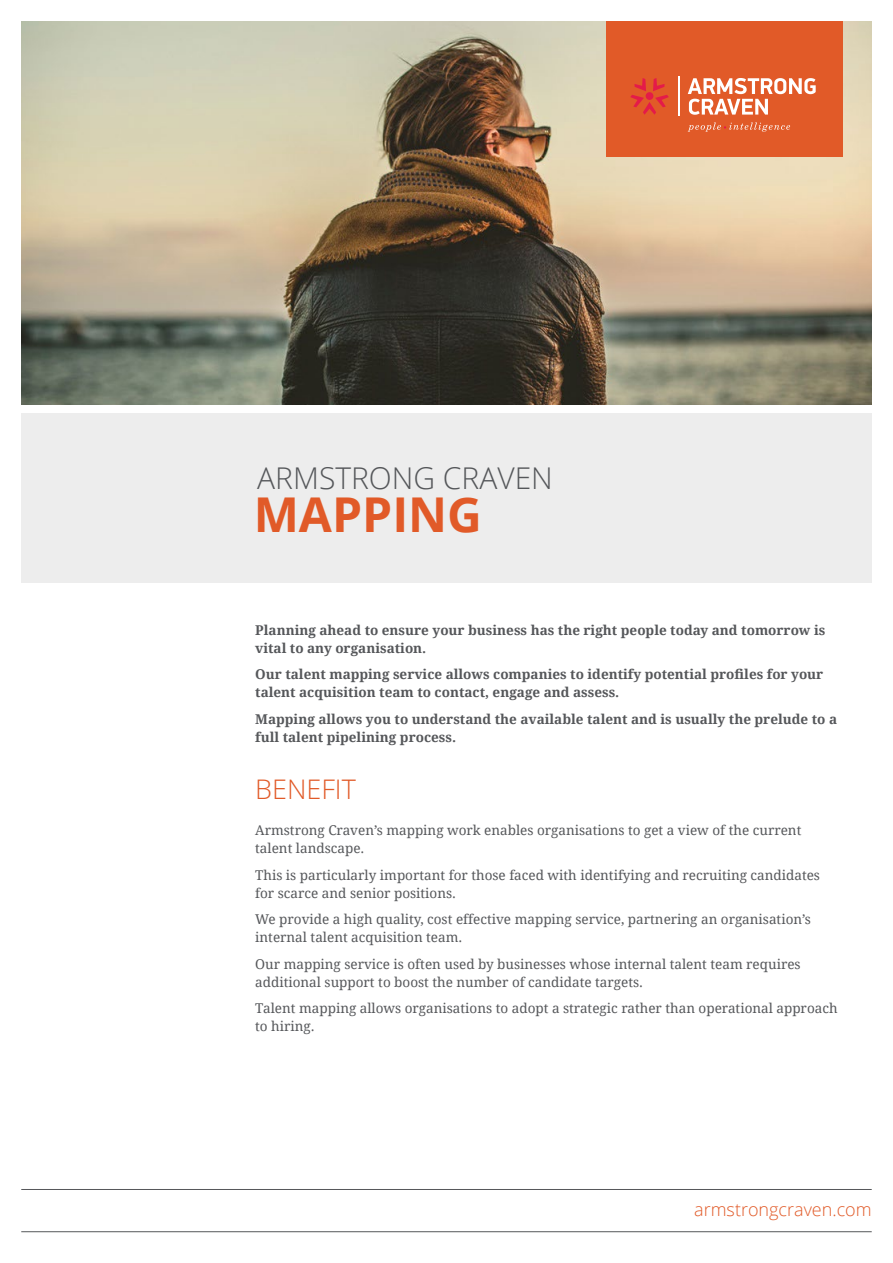
<style>
.page{position:relative;width:893px;height:1263px;background:#fff}
.page>*{position:absolute;margin:0;border:0;box-sizing:border-box;transform-origin:0 0}
.t1{font:700 48px "Open Sans";color:#e15a28}
.t2{font:300 30px "Open Sans";color:#55575a}
.t3{font:300 27px "Open Sans";color:#e15a28}
.t4{font:300 18px "Open Sans";color:#e15a28}
.t5{font:13.5px/18px "Droid Serif";color:#55575a}
.t6{font:700 13.5px/18px "Droid Serif";color:#55575a}
</style>
<div class="page">
<div style="left:21px;top:413px;width:851px;height:169px;background:#ededed"></div>
<img style="left:21px;top:21px;width:851px;height:384px">
<div style="left:606px;top:21px;width:237px;height:136px;background:#e15a28"></div>
<hr style="left:21px;top:1231px;width:851px;height:1px;background:#55575a">
<hr style="left:21px;top:1189px;width:851px;height:1px;background:#55575a">
<svg style="left:688px;top:78px;width:128px;height:37px"></svg>
<svg style="left:688px;top:122px;width:102px;height:10px"></svg>
<hr style="left:678px;top:77px;width:1px;height:39px;background:#fff">
<svg style="left:630px;top:78px;width:39px;height:37px"></svg>
<h2 class="t2" style="left:257px;top:457px;width:297px">ARMSTRONG CRAVEN</h2>
<h1 class="t1" style="left:254px;top:480px;width:230px">MAPPING</h1>
<p class="t6" style="left:255px;top:621px;width:572px">Planning ahead to ensure your business has the right people today and tomorrow is vital to any organisation.</p>
<p class="t6" style="left:255px;top:665px;width:570px">Our talent mapping service allows companies to identify potential profiles for your talent acquisition team to contact, engage and assess.</p>
<p class="t6" style="left:255px;top:710px;width:583px">Mapping allows you to understand the available talent and is usually the prelude to a full talent pipelining process.</p>
<h3 class="t3" style="left:255px;top:770px;width:102px">BENEFIT</h3>
<p class="t5" style="left:255px;top:821px;width:548px">Armstrong Craven’s mapping work enables organisations to get a view of the current talent landscape.</p>
<p class="t5" style="left:255px;top:866px;width:566px">This is particularly important for those faced with identifying and recruiting candidates for scarce and senior positions.</p>
<p class="t5" style="left:255px;top:910px;width:557px">We provide a high quality, cost effective mapping service, partnering an organisation’s internal talent acquisition team.</p>
<p class="t5" style="left:255px;top:955px;width:547px">Our mapping service is often used by businesses whose internal talent team requires additional support to boost the number of candidate targets.</p>
<p class="t5" style="left:255px;top:999px;width:584px">Talent mapping allows organisations to adopt a strategic rather than operational approach to hiring.</p>
<h3 class="t4" style="left:694px;top:1197px;width:179px">armstrongcraven.com</h3>
</div>
